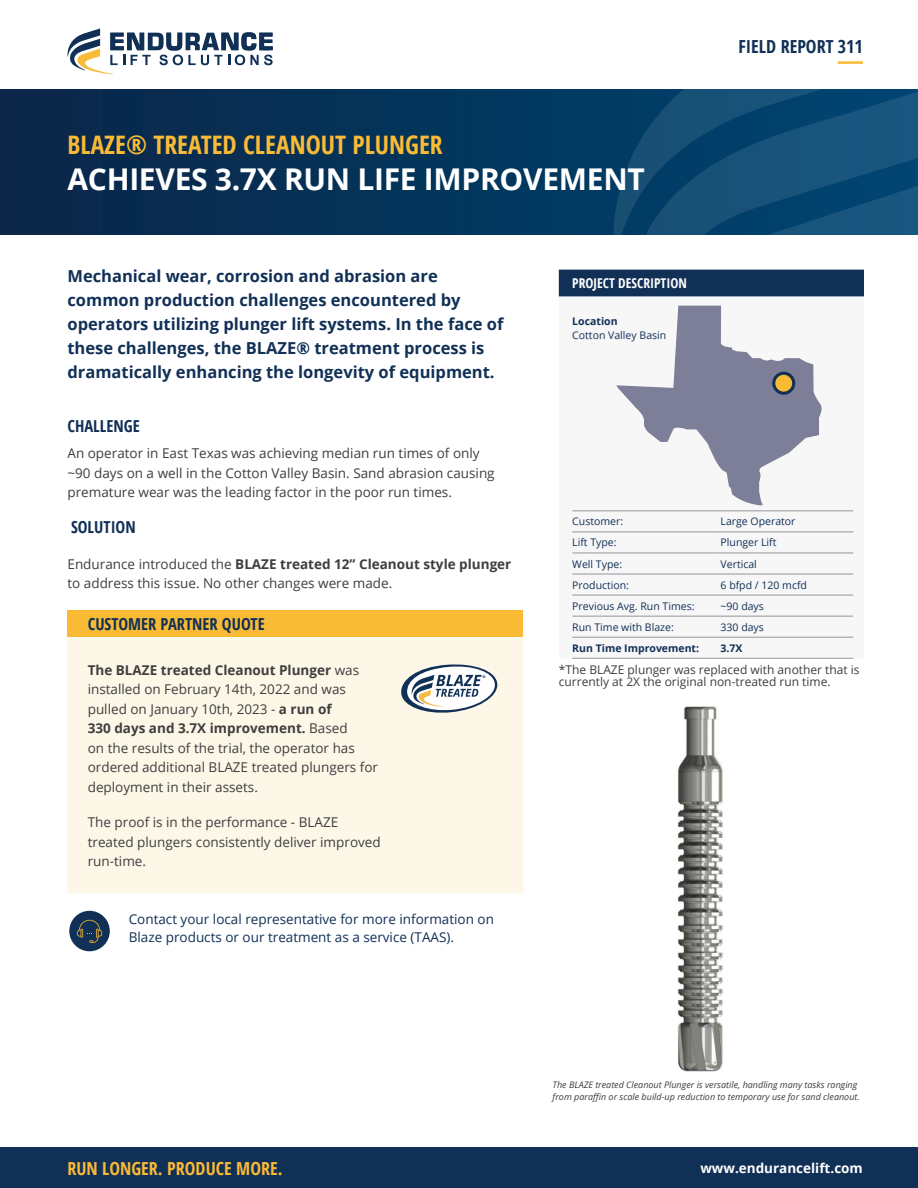
<style>
.page{position:relative;width:918px;height:1188px;background:#fff}
.page>*{position:absolute;margin:0;border:0;box-sizing:border-box;transform-origin:0 0}
.Headline_Yellow_1{font:700 30px "Open Sans";letter-spacing:-.01em;color:#fff}
.Headline_Yellow_1-2{font:700 25.5px "Open Sans Condensed";color:#f9ba36}
.Run_Longer_Produce_More{font:700 18px "Open Sans Condensed";color:#f9ba36}
.Field_Report{font:700 18px "Open Sans Condensed";color:#113056}
.Intro_Paragraph{font:700 16.5px/24px "Open Sans";color:#113056}
.Results_head{font:700 16.5px "Open Sans Condensed";color:#113056}
.Challenge_Soluiton{font:700 16.5px "Open Sans Condensed";color:#113056}
.Body_copy{font:700 16.5px "Open Sans Condensed";color:#113056}
.Results_Box_body_copy{font:13.5px/19.5px "Open Sans";color:#3e3e3f}
.Body_copy-2{font:13.5px/19.5px "Open Sans";color:#3e3e3f}
.Contact{font:13.5px/18px "Open Sans";color:#113056}
.url{font:700 13.5px "Open Sans";color:#fff}
.Contact-2{font:700 13.5px "Open Sans Condensed";color:#fff}
.Body_Copy{font:12px/12px "Open Sans";color:#3e3e3f}
.Project_Table_body{font:10.5px "Open Sans";color:#113056}
.Project_Table_bold{font:10.5px "Open Sans";color:#113056}
.Project_Table_bold-2{font:700 10.5px "Open Sans";color:#113056}
.Project_Table_body-2{font:700 10.5px "Open Sans";color:#113056}
.Body_Copy-2{font:italic 9px/12px "Open Sans";color:#3e3e3f}
.s1{font-weight:700}
</style>
<div class="page">
<div style="left:0;top:89px;width:918px;height:146px;background:linear-gradient(to bottom,#063055,#063055)"></div>
<svg style="left:612px;top:89px;width:306px;height:146px;background:#0f4b73"></svg>
<div style="left:0;top:1148px;width:918px;height:40px;background:#113056"></div>
<svg style="left:67px;top:29px;width:206px;height:46px"></svg>
<hr style="left:838px;top:61px;width:25px;height:3px;background:#f9ba36">
<div style="left:68px;top:610px;width:455px;height:27px;background:#f9ba36"></div>
<div style="left:68px;top:637px;width:455px;height:256px;background:#fdf7e8"></div>
<svg style="left:400px;top:663px;width:98px;height:52px"></svg>
<div style="left:69px;top:911px;width:41px;height:40px;background:#113056;border-radius:50%"></div>
<svg style="left:77px;top:920px;width:25px;height:23px"></svg>
<div style="left:559px;top:270px;width:305px;height:27px;background:#113056"></div>
<svg style="left:572px;top:305px;width:282px;height:353px"></svg>
<hr style="left:572px;top:510px;width:143px;height:1px;background:#939598">
<hr style="left:715px;top:510px;width:138px;height:1px;background:#939598">
<hr style="left:572px;top:532px;width:143px;height:1px;background:#939598">
<hr style="left:715px;top:532px;width:138px;height:1px;background:#939598">
<hr style="left:572px;top:553px;width:143px;height:1px;background:#939598">
<hr style="left:715px;top:553px;width:138px;height:1px;background:#939598">
<hr style="left:572px;top:574px;width:143px;height:1px;background:#939598">
<hr style="left:715px;top:574px;width:138px;height:1px;background:#939598">
<hr style="left:572px;top:595px;width:143px;height:1px;background:#939598">
<hr style="left:715px;top:595px;width:138px;height:1px;background:#939598">
<hr style="left:572px;top:616px;width:143px;height:1px;background:#939598">
<hr style="left:715px;top:616px;width:138px;height:1px;background:#939598">
<hr style="left:572px;top:637px;width:143px;height:1px;background:#939598">
<hr style="left:715px;top:637px;width:138px;height:1px;background:#939598">
<hr style="left:572px;top:658px;width:143px;height:1px;background:#939598">
<hr style="left:715px;top:658px;width:138px;height:1px;background:#939598">
<svg style="left:616px;top:306px;width:209px;height:199px"></svg>
<div style="left:774px;top:373px;width:20px;height:20px;background:#f9ba36;border-radius:50%"></div>
<div style="left:772px;top:372px;width:23px;height:23px;border:3px solid #113056;border-radius:50%"></div>
<img style="left:678px;top:706px;width:45px;height:366px">
<p class="Headline_Yellow_1-2" style="left:68px;top:127px;width:377px">BLAZE® TREATED CLEANOUT PLUNGER</p>
<p class="Headline_Yellow_1" style="left:68px;top:158px;width:579px">ACHIEVES 3.7X RUN LIFE IMPROVEMENT</p>
<p class="Field_Report" style="left:739px;top:33px;width:126px">FIELD REPORT 311</p>
<p class="Intro_Paragraph" style="left:68px;top:264px;width:437px">Mechanical wear, corrosion and abrasion are common production challenges encountered by operators utilizing plunger lift systems. In the face of these challenges, the BLAZE® treatment process is dramatically enhancing the longevity of equipment.</p>
<p class="Challenge_Soluiton" style="left:68px;top:414px;width:74px">CHALLENGE</p>
<p class="Body_copy-2" style="left:68px;top:443px;width:429px">An operator in East Texas was achieving median run times of only ~90 days on a well in the Cotton Valley Basin. Sand abrasion causing premature wear was the leading factor in the poor run times.</p>
<p class="Body_copy" style="left:71px;top:516px;width:66px">SOLUTION</p>
<p class="Body_copy-2" style="left:68px;top:554px;width:445px">Endurance introduced the <span class="s1">BLAZE treated 12” Cleanout style plunger </span>to address this issue. No other changes were made.</p>
<p class="Results_head" style="left:88px;top:613px;width:179px">CUSTOMER PARTNER QUOTE</p>
<p class="Results_Box_body_copy" style="left:88px;top:660px;width:292px"><span class="s1">The BLAZE treated Cleanout Plunger</span> was installed on February 14th, 2022 and was pulled on January 10th, 2023 - <span class="s1">a run of<br>330 days and 3.7X improvement.</span> Based<br>on the results of the trial, the operator has ordered additional BLAZE treated plungers for deployment in their assets.</p>
<p class="Results_Box_body_copy" style="left:88px;top:812px;width:295px">The proof is in the performance - BLAZE treated plungers consistently deliver improved run-time.</p>
<p class="Contact" style="left:129px;top:910px;width:367px">Contact your local representative for more information on<br>Blaze products or our treatment as a service (TAAS).</p>
<p class="Contact-2" style="left:572px;top:274px;width:116px">PROJECT DESCRIPTION</p>
<p class="Project_Table_bold-2" style="left:572px;top:314px;width:47px">Location</p>
<p class="Project_Table_body" style="left:572px;top:328px;width:95px">Cotton Valley Basin</p>
<p class="Project_Table_bold" style="left:572px;top:514px;width:52px">Customer:</p>
<p class="Project_Table_body" style="left:721px;top:514px;width:76px">Large Operator</p>
<p class="Project_Table_bold" style="left:572px;top:535px;width:46px">Lift Type:</p>
<p class="Project_Table_body" style="left:721px;top:535px;width:57px">Plunger Lift</p>
<p class="Project_Table_bold" style="left:572px;top:557px;width:51px">Well Type:</p>
<p class="Project_Table_body" style="left:721px;top:557px;width:38px">Vertical</p>
<p class="Project_Table_bold" style="left:572px;top:578px;width:58px">Production:</p>
<p class="Project_Table_body" style="left:721px;top:578px;width:88px">6 bfpd / 120 mcfd</p>
<p class="Project_Table_bold" style="left:572px;top:599px;width:124px">Previous Avg. Run Times:</p>
<p class="Project_Table_body" style="left:721px;top:599px;width:45px">~90 days</p>
<p class="Project_Table_bold" style="left:572px;top:620px;width:103px">Run Time with Blaze:</p>
<p class="Project_Table_body" style="left:721px;top:620px;width:45px">330 days</p>
<p class="Project_Table_bold-2" style="left:572px;top:641px;width:128px">Run Time Improvement:</p>
<p class="Project_Table_body-2" style="left:721px;top:641px;width:23px">3.7X</p>
<p class="Body_Copy" style="left:559px;top:664px;width:302px">*The BLAZE plunger was replaced with another that is currently at 2X the original non-treated run time.</p>
<p class="Body_Copy-2" style="left:553px;top:1078px;width:309px">The BLAZE treated Cleanout Plunger is versatile, handling many tasks ranging from paraffin or scale build-up reduction to temporary use for sand cleanout.</p>
<p class="Run_Longer_Produce_More" style="left:68px;top:1156px;width:217px">RUN LONGER. PRODUCE MORE.</p>
<p class="url" style="left:700px;top:1158px;width:164px">www.endurancelift.com</p>
</div>
